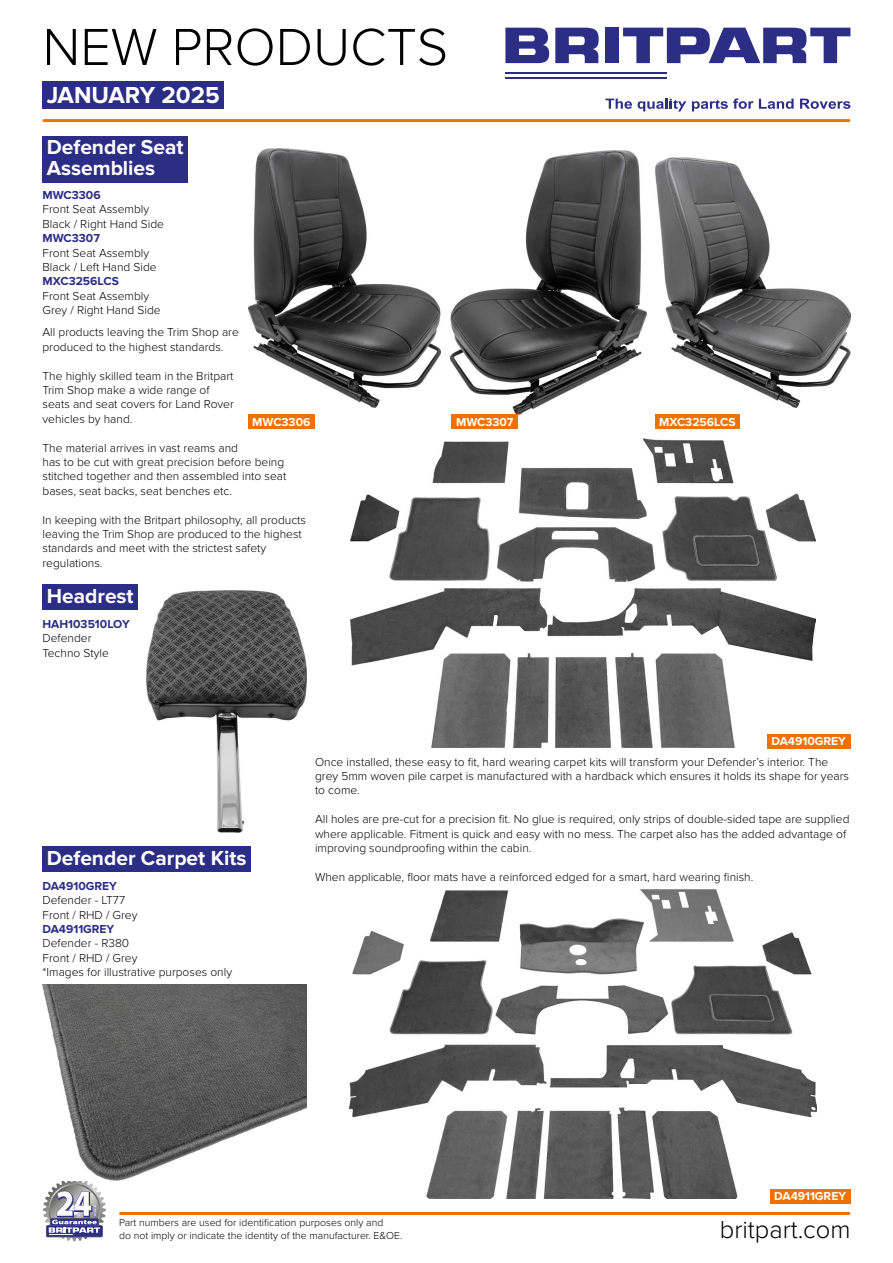
<style>
.page{position:relative;width:893px;height:1263px;background:#fff}
.page>*{position:absolute;margin:0;border:0;box-sizing:border-box;transform-origin:0 0}
.t1{font:300 54px "Proxima Nova";color:#000}
.t2{font:300 25.5px "Proxima Nova";color:#000}
.t3{font:700 24px "Proxima Nova";color:#fff}
.t4{font:700 21px/21px "Proxima Nova";color:#fff}
.t5{font:300 12px/14.4px "Proxima Nova";color:#000}
.t6{font:700 12px "Proxima Nova";color:#2c2d84}
.t7{font:700 12px "Proxima Nova";color:#fff}
.t8{font:300 10.5px/12.6px "Proxima Nova";color:#000}
</style>
<div class="page">
<img style="left:349px;top:889px;width:467px;height:310px">
<img style="left:350px;top:438px;width:466px;height:310px">
<div style="left:770px;top:1189px;width:80px;height:14px;background:#ee7203"></div>
<svg style="left:605px;top:99px;width:27px;height:10px"></svg>
<svg style="left:800px;top:99px;width:50px;height:10px"></svg>
<svg style="left:638px;top:99px;width:48px;height:13px"></svg>
<svg style="left:692px;top:98px;width:102px;height:13px"></svg>
<hr style="left:505px;top:72px;width:162px;height:2px;background:#2c2d84">
<hr style="left:505px;top:77px;width:162px;height:1px;background:#2c2d84">
<div style="left:605px;top:28px;width:14px;height:35px;background:#2c2d84"></div>
<svg style="left:555px;top:28px;width:44px;height:35px"></svg>
<svg style="left:505px;top:28px;width:44px;height:35px;background:#515299"></svg>
<svg style="left:623px;top:28px;width:227px;height:35px"></svg>
<hr style="left:44px;top:119px;width:805px;height:3px;background:#ee7203">
<div style="left:43px;top:81px;width:181px;height:27px;background:#2c2d84"></div>
<div style="left:248px;top:415px;width:67px;height:14px;background:#ee7203"></div>
<div style="left:655px;top:415px;width:85px;height:14px;background:#ee7203"></div>
<div style="left:767px;top:734px;width:83px;height:14px;background:#ee7203"></div>
<hr style="left:121px;top:1212px;width:728px;height:3px;background:#ee7203">
<svg style="left:43px;top:1181px;width:63px;height:61px"></svg>
<div style="left:43px;top:136px;width:145px;height:46px;background:#2c2d84"></div>
<div style="left:43px;top:847px;width:208px;height:25px;background:#2c2d84"></div>
<div style="left:43px;top:585px;width:95px;height:25px;background:#2c2d84"></div>
<img style="left:248px;top:149px;width:193px;height:259px">
<img style="left:451px;top:151px;width:195px;height:263px">
<img style="left:655px;top:157px;width:196px;height:251px">
<div style="left:452px;top:415px;width:66px;height:14px;background:#ee7203"></div>
<img style="left:147px;top:590px;width:159px;height:243px">
<img style="left:43px;top:985px;width:263px;height:195px">
<h1 class="t1" style="left:43px;top:16px;width:407px">NEW PRODUCTS</h1>
<h3 class="t3" style="left:47px;top:81px;width:174px">JANUARY 2025</h3>
<h3 class="t4" style="left:47px;top:137px;width:138px">Defender Seat<br>Assemblies</h3>
<p class="t6" style="left:43px;top:188px;width:60px">MWC3306</p>
<p class="t5" style="left:43px;top:202px;width:123px">Front Seat Assembly<br>Black / Right Hand Side</p>
<p class="t6" style="left:43px;top:231px;width:59px">MWC3307</p>
<p class="t5" style="left:43px;top:246px;width:116px">Front Seat Assembly<br>Black / Left Hand Side</p>
<p class="t6" style="left:43px;top:275px;width:78px">MXC3256LCS</p>
<p class="t5" style="left:43px;top:289px;width:120px">Front Seat Assembly<br>Grey / Right Hand Side</p>
<p class="t5" style="left:43px;top:325px;width:198px">All products leaving the Trim Shop are produced to the highest standards.</p>
<p class="t5" style="left:43px;top:368px;width:193px">The highly skilled team in the Britpart<br>Trim Shop make a wide range of seats and seat covers for Land Rover vehicles by hand.</p>
<p class="t5" style="left:43px;top:440px;width:245px">The material arrives in vast reams and<br>has to be cut with great precision before being stitched together and then assembled into seat bases, seat backs, seat benches etc.</p>
<p class="t5" style="left:43px;top:512px;width:265px">In keeping with the Britpart philosophy, all products leaving the Trim Shop are produced to the highest standards and meet with the strictest safety regulations.</p>
<p class="t7" style="left:252px;top:415px;width:60px">MWC3306</p>
<p class="t7" style="left:659px;top:415px;width:78px">MXC3256LCS</p>
<p class="t7" style="left:456px;top:415px;width:59px">MWC3307</p>
<h3 class="t4" style="left:47px;top:585px;width:88px">Headrest</h3>
<p class="t6" style="left:43px;top:617px;width:89px">HAH103510LOY</p>
<p class="t5" style="left:43px;top:631px;width:68px">Defender<br>Techno Style</p>
<h3 class="t4" style="left:47px;top:847px;width:201px">Defender Carpet Kits</h3>
<p class="t6" style="left:43px;top:879px;width:76px">DA4910GREY</p>
<p class="t5" style="left:43px;top:893px;width:96px">Defender - LT77<br>Front / RHD / Grey</p>
<p class="t6" style="left:43px;top:922px;width:73px">DA4911GREY</p>
<p class="t5" style="left:43px;top:936px;width:191px">Defender - R380<br>Front / RHD / Grey<br>*Images for illustrative purposes only</p>
<p class="t7" style="left:771px;top:734px;width:76px">DA4910GREY</p>
<p class="t5" style="left:315px;top:754px;width:536px">Once installed, these easy to fit, hard wearing carpet kits will transform your Defender’s interior. The grey 5mm woven pile carpet is manufactured with a hardback which ensures it holds its shape for years to come.</p>
<p class="t5" style="left:315px;top:812px;width:536px">All holes are pre-cut for a precision fit. No glue is required, only strips of double-sided tape are supplied where applicable. Fitment is quick and easy with no mess. The carpet also has the added advantage of improving soundproofing within the cabin.</p>
<p class="t5" style="left:315px;top:870px;width:440px">When applicable, floor mats have a reinforced edged for a smart, hard wearing finish.</p>
<p class="t7" style="left:774px;top:1189px;width:73px">DA4911GREY</p>
<p class="t8" style="left:119px;top:1216px;width:285px">Part numbers are used for identification purposes only and<br>do not imply or indicate the identity of the manufacturer. E&amp;OE.</p>
<h2 class="t2" style="left:720px;top:1215px;width:132px">britpart.com</h2>
</div>
